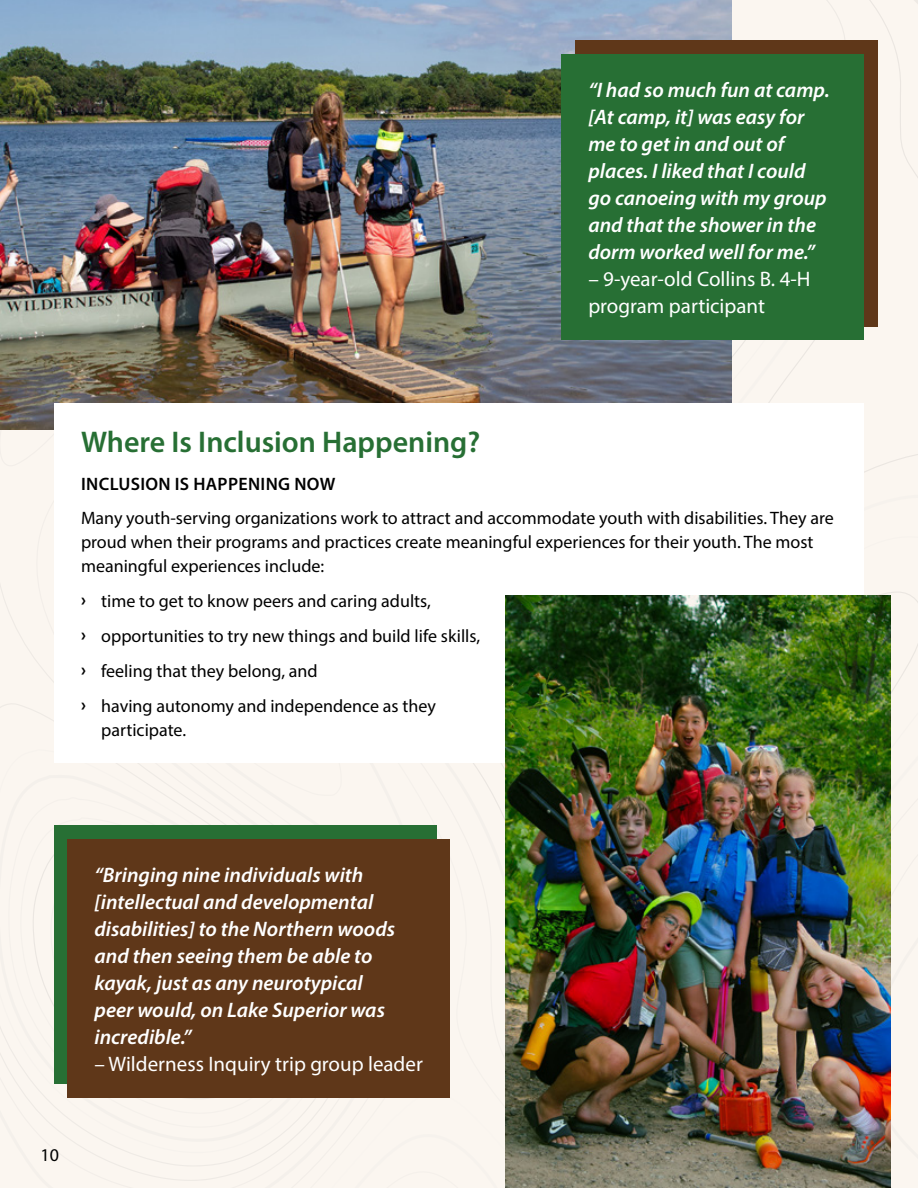
<style>
.page{position:relative;width:918px;height:1188px;background:#fff}
.page>*{position:absolute;margin:0;border:0;box-sizing:border-box;transform-origin:0 0}
.Heading__h1{font:600 30px "Myriad Pro";color:#276f34}
.Callout_box_white{font:italic 600 21px/27px "Myriad Pro";color:#fff}
.Callout_box_white-2{font:21px/27px "Myriad Pro";color:#fff}
.t1{font:18px/24px "Myriad Pro";color:#000}
.Subheading__h2{font:600 18px "Myriad Pro";letter-spacing:.02em;color:#000}
.s1{font-weight:700}
</style>
<div class="page">
<div style="left:731px;top:0;width:187px;height:1188px;background:#fbf6f0"></div>
<div style="left:367px;top:763px;width:138px;height:425px;background:#fbf6f0"></div>
<div style="left:0;top:430px;width:367px;height:758px;background:#fbf6f0"></div>
<img style="left:0;top:0;width:731px;height:430px">
<div style="left:575px;top:40px;width:303px;height:287px;background:#5f3719"></div>
<div style="left:561px;top:54px;width:303px;height:286px;background:#276f34"></div>
<div style="left:54px;top:403px;width:810px;height:360px;background:#fff"></div>
<img style="left:505px;top:596px;width:386px;height:592px">
<div style="left:54px;top:826px;width:382px;height:258px;background:#276f34"></div>
<div style="left:67px;top:839px;width:383px;height:259px;background:#5f3719"></div>
<p class="Callout_box_white" style="left:588px;top:76px;width:243px">“I had so much fun at camp. [At camp, it] was easy for me to get in and out of places. I liked that I could go canoeing with my group and that the shower in the dorm worked well for me.”</p>
<p class="Callout_box_white-2" style="left:588px;top:265px;width:224px">– 9-year-old Collins B. 4-H program participant</p>
<h1 class="Heading__h1" style="left:81px;top:423px;width:401px">Where Is Inclusion Happening?</h1>
<h2 class="Subheading__h2" style="left:81px;top:472px;width:256px">INCLUSION IS HAPPENING NOW</h2>
<p class="t1" style="left:81px;top:506px;width:754px">Many youth-serving organizations work to attract and accommodate youth with disabilities. They are proud when their programs and practices create meaningful experiences for their youth. The most meaningful experiences include:</p>
<p class="t1" style="left:81px;top:589px;width:351px"><span class="s1">Ű</span> time to get to know peers and caring adults,</p>
<p class="t1" style="left:81px;top:624px;width:401px"><span class="s1">Ű</span> opportunities to try new things and build life skills,</p>
<p class="t1" style="left:81px;top:659px;width:238px"><span class="s1">Ű</span> feeling that they belong, and</p>
<p class="t1" style="left:101px;top:693px;width:336px;text-indent:-20px"><span class="s1">Ű</span> having autonomy and independence as they participate.</p>
<p class="t1" style="left:40px;top:1143px;width:20px">10</p>
<p class="Callout_box_white" style="left:94px;top:861px;width:302px">“Bringing nine individuals with [intellectual and developmental disabilities] to the Northern woods and then seeing them be able to kayak, just as any neurotypical peer would, on Lake Superior was incredible.”</p>
<p class="Callout_box_white-2" style="left:94px;top:1050px;width:330px">– Wilderness Inquiry trip group leader</p>
</div>
